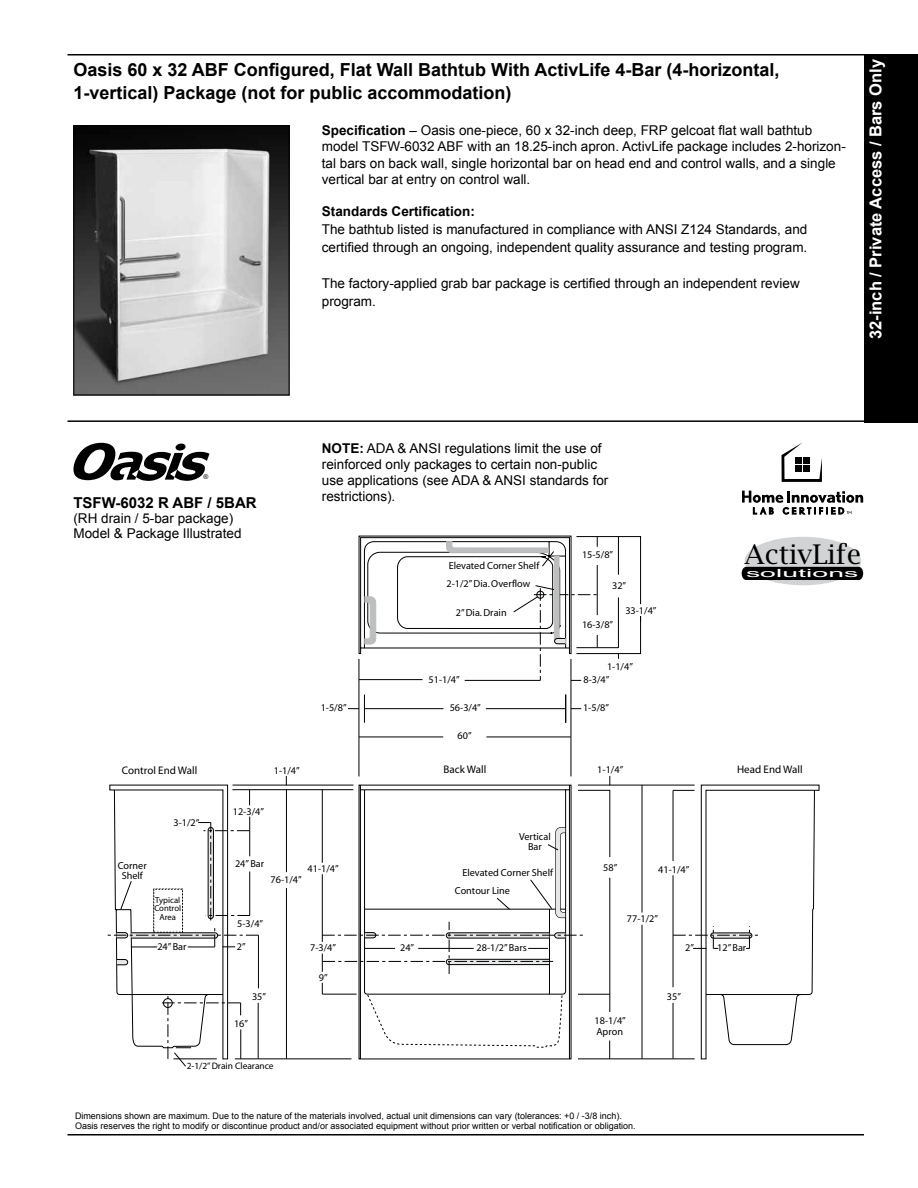
<style>
.page{position:relative;width:918px;height:1188px;background:#fff}
.page>*{position:absolute;margin:0;border:0;box-sizing:border-box;transform-origin:0 0}
.t1{font:27.15px "Lucida Bright";color:#000}
.t2{font:700 18px/22.5px "Arial";color:#000}
.t3{font:700 16.5px "Arial";color:#fff}
.t4{font:700 15px "Arial";color:#000}
.t5{font:13.5px/16.2px "Arial";color:#000}
.t6{font:700 13.5px "Arial";color:#000}
.t7{font:11.25px "Arial Narrow";color:#fff;scale:3.08 1}
.t8{font:10.95px "Myriad";color:#000}
.t9{font:10.2px/10.2px "Myriad";color:#000;text-align:center}
.t10{font:9.45px "Myriad";color:#000}
.t11{font:9px/10.8px "Arial";color:#000}
.t12{font:8.7px/8.7px "Myriad";color:#000;text-align:center}
.t13{font:6.6px "Arial";color:#000}
.s1{font-weight:700}
</style>
<div class="page">
<img style="left:75px;top:127px;width:212px;height:266px">
<div style="left:73px;top:125px;width:216px;height:270px;border:1px solid #000"></div>
<svg style="left:109px;top:536px;width:711px;height:524px"></svg>
<svg style="left:160px;top:996px;width:14px;height:63px"></svg>
<svg style="left:120px;top:658px;width:452px;height:164px"></svg>
<hr style="left:364px;top:708px;width:79px;height:1px;background:#000">
<hr style="left:359px;top:737px;width:84px;height:1px;background:#000">
<hr style="left:486px;top:737px;width:85px;height:1px;background:#000">
<svg style="left:348px;top:695px;width:17px;height:28px"></svg>
<svg style="left:565px;top:695px;width:16px;height:28px"></svg>
<hr style="left:486px;top:708px;width:80px;height:1px;background:#000">
<hr style="left:359px;top:679px;width:64px;height:1px;background:#000">
<svg style="left:174px;top:784px;width:180px;height:283px"></svg>
<svg style="left:116px;top:959px;width:12px;height:6px"></svg>
<svg style="left:364px;top:596px;width:12px;height:49px"></svg>
<svg style="left:446px;top:536px;width:195px;height:145px"></svg>
<hr style="left:249px;top:817px;width:1px;height:39px;background:#000">
<svg style="left:107px;top:822px;width:151px;height:126px"></svg>
<svg style="left:249px;top:790px;width:1px;height:15px"></svg>
<svg style="left:322px;top:776px;width:439px;height:283px"></svg>
<hr style="left:258px;top:1003px;width:1px;height:56px;background:#000">
<hr style="left:258px;top:935px;width:1px;height:53px;background:#000">
<div style="left:864px;top:54px;width:54px;height:369px;background:#000"></div>
<div style="left:745px;top:537px;width:116px;height:48px;background:#d1d3d4;border-radius:50%"></div>
<div style="left:742px;top:567px;width:121px;height:13px;background:#000"></div>
<hr style="left:68px;top:1134px;width:796px;height:2px;background:#000">
<hr style="left:68px;top:54px;width:796px;height:2px;background:#000">
<hr style="left:68px;top:420px;width:796px;height:2px;background:#000">
<svg style="left:73px;top:443px;width:137px;height:38px"></svg>
<svg style="left:781px;top:443px;width:41px;height:39px"></svg>
<div style="left:795px;top:457px;width:7px;height:7px;background:#000"></div>
<div style="left:803px;top:457px;width:6px;height:7px;background:#000"></div>
<div style="left:795px;top:465px;width:7px;height:7px;background:#000"></div>
<div style="left:803px;top:465px;width:6px;height:7px;background:#000"></div>
<svg style="left:742px;top:491px;width:121px;height:23px"></svg>
<h2 class="t2" style="left:74px;top:59px;width:707px">Oasis 60 x 32 ABF Configured, Flat Wall Bathtub With ActivLife 4-Bar (4-horizontal,<br>1-vertical) Package (not for public accommodation)</h2>
<p class="t5" style="left:322px;top:122px;width:526px"><span class="s1">Specification</span> – Oasis one-piece, 60 x 32-inch deep, FRP gelcoat flat wall bathtub model TSFW-6032 ABF with an 18.25-inch apron. ActivLife package includes 2-horizon&shy;tal bars on back wall, single horizontal bar on head end and control walls, and a single vertical bar at entry on control wall.</p>
<p class="t6" style="left:322px;top:202px;width:155px">Standards Certification:</p>
<p class="t5" style="left:322px;top:220px;width:487px;line-height:18px">The bathtub listed is manufactured in compliance with ANSI Z124 Standards, and certified through an ongoing, independent quality assurance and testing program.</p>
<p class="t5" style="left:322px;top:274px;width:479px;line-height:18px">The factory-applied grab bar package is certified through an independent review program.</p>
<p class="t3" style="left:865px;top:339px;width:282px;rotate:-90deg">32-inch / Private Access / Bars Only</p>
<p class="t13" style="left:204px;top:472px;width:6px">®</p>
<p class="t4" style="left:73px;top:492px;width:185px">TSFW-6032 R ABF / 5BAR</p>
<p class="t5" style="left:73px;top:511px;width:170px;line-height:15px">(RH drain / 5-bar package)<br>Model &amp; Package Illustrated</p>
<p class="t5" style="left:322px;top:440px;width:288px"><span class="s1">NOTE:</span> ADA &amp; ANSI regulations limit the use of reinforced only packages to certain non-public use applications (see ADA &amp; ANSI standards for restrictions).</p>
<p class="t9" style="left:449px;top:561px;width:92px">Elevated Corner Shelf</p>
<p class="t9" style="left:447px;top:579px;width:85px">2-1/2” Dia.Overflow</p>
<p class="t9" style="left:456px;top:608px;width:52px">2” Dia. Drain</p>
<p class="t9" style="left:582px;top:550px;width:33px">15-5/8”</p>
<p class="t9" style="left:612px;top:581px;width:16px">32”</p>
<p class="t9" style="left:625px;top:606px;width:33px">33-1/4”</p>
<p class="t9" style="left:582px;top:620px;width:33px">16-3/8”</p>
<p class="t9" style="left:607px;top:661px;width:27px">1-1/4”</p>
<p class="t9" style="left:429px;top:675px;width:33px">51-1/4”</p>
<p class="t9" style="left:583px;top:675px;width:27px">8-3/4”</p>
<p class="t9" style="left:321px;top:703px;width:27px">1-5/8”</p>
<p class="t9" style="left:450px;top:703px;width:33px">56-3/4”</p>
<p class="t9" style="left:583px;top:703px;width:27px">1-5/8”</p>
<p class="t9" style="left:458px;top:731px;width:16px">60”</p>
<h1 class="t1" style="left:745px;top:539px;width:118px">ActivLife</h1>
<p class="t7" style="left:746px;top:567px;width:38px">solutions</p>
<p class="t8" style="left:122px;top:765px;width:77px">Control End Wall</p>
<p class="t8" style="left:444px;top:764px;width:44px">Back Wall</p>
<p class="t8" style="left:737px;top:764px;width:67px">Head End Wall</p>
<p class="t9" style="left:597px;top:765px;width:27px">1-1/4”</p>
<p class="t9" style="left:274px;top:766px;width:27px">1-1/4”</p>
<p class="t9" style="left:118px;top:861px;width:30px">Corner<br>Shelf</p>
<p class="t9" style="left:173px;top:818px;width:27px">3-1/2“</p>
<p class="t9" style="left:233px;top:807px;width:33px">12-3/4”</p>
<p class="t9" style="left:235px;top:859px;width:31px">24” Bar</p>
<p class="t9" style="left:308px;top:864px;width:33px">41-1/4”</p>
<p class="t9" style="left:271px;top:875px;width:33px">76-1/4”</p>
<p class="t9" style="left:519px;top:832px;width:33px">Vertical<br>Bar</p>
<p class="t9" style="left:462px;top:868px;width:92px">Elevated Corner Shelf</p>
<p class="t9" style="left:455px;top:886px;width:57px">Contour Line</p>
<p class="t12" style="left:154px;top:896px;width:28px">Typical<br>Control<br>Area</p>
<p class="t9" style="left:157px;top:942px;width:31px">24” Bar</p>
<p class="t9" style="left:237px;top:942px;width:10px">2”</p>
<p class="t9" style="left:400px;top:943px;width:16px">24”</p>
<p class="t9" style="left:477px;top:943px;width:52px">28-1/2” Bars</p>
<p class="t12" style="left:154px;top:907px;width:28px">Control<br>Area</p>
<p class="t9" style="left:237px;top:919px;width:27px">5-3/4”</p>
<p class="t9" style="left:310px;top:943px;width:27px">7-3/4”</p>
<p class="t9" style="left:252px;top:992px;width:16px">35”</p>
<p class="t9" style="left:234px;top:1019px;width:16px">16”</p>
<p class="t10" style="left:187px;top:1061px;width:88px">2-1/2” Drain Clearance</p>
<p class="t9" style="left:319px;top:973px;width:10px">9”</p>
<p class="t9" style="left:603px;top:863px;width:16px">58”</p>
<p class="t9" style="left:658px;top:865px;width:33px">41-1/4”</p>
<p class="t9" style="left:627px;top:914px;width:33px">77-1/2”</p>
<p class="t9" style="left:685px;top:943px;width:10px">2”</p>
<p class="t9" style="left:717px;top:943px;width:31px">12” Bar</p>
<p class="t9" style="left:667px;top:992px;width:16px">35”</p>
<p class="t9" style="left:595px;top:1016px;width:33px;line-height:10.9px;text-align:left">18-1/4”<br>Apron</p>
<p class="t11" style="left:75px;top:1110px;width:562px">Dimensions shown are maximum. Due to the nature of the materials involved, actual unit dimensions can vary (tolerances: +0 / -3/8 inch).<br>Oasis reserves the right to modify or discontinue product and/or associated equipment without prior written or verbal notification or obligation.</p>
</div>
